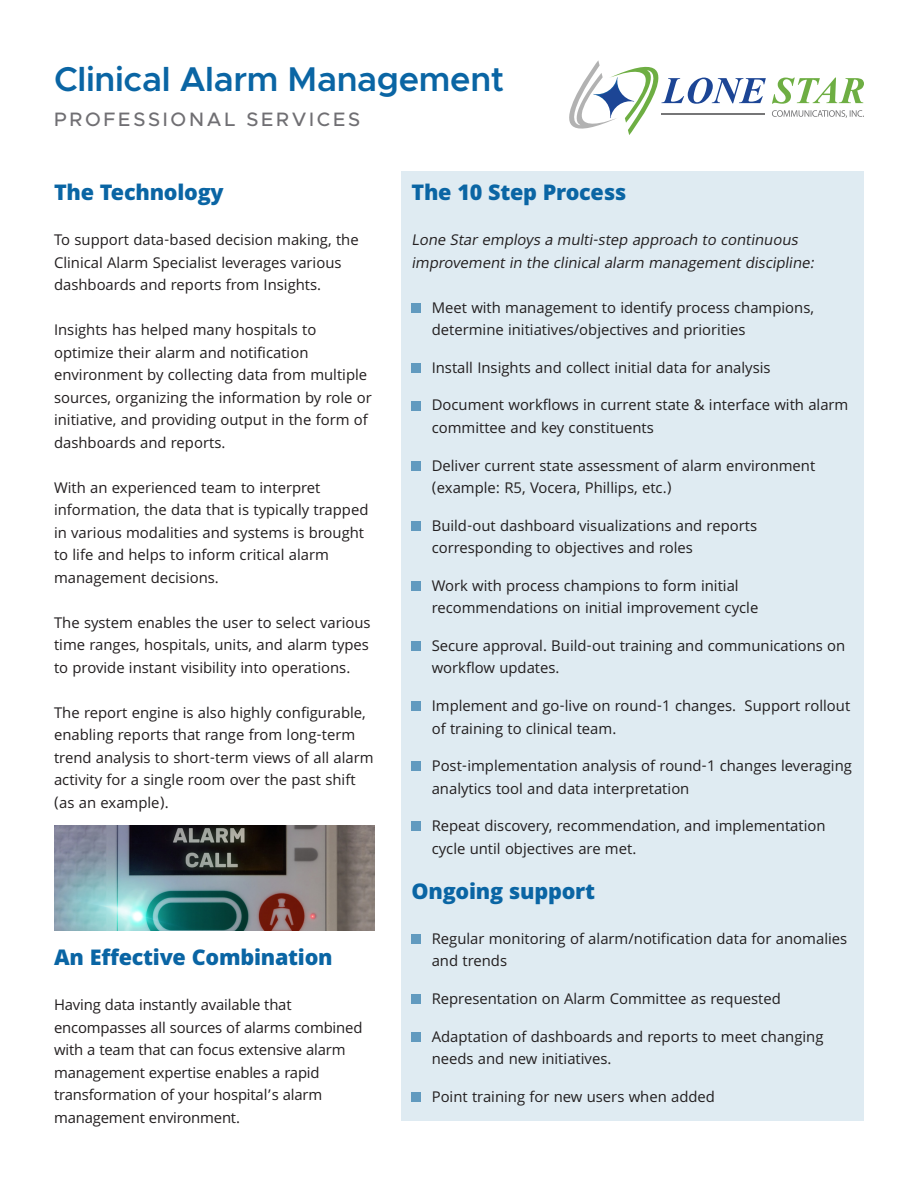
<style>
.page{position:relative;width:918px;height:1188px;background:#fff}
.page>*{position:absolute;margin:0;border:0;box-sizing:border-box;transform-origin:0 0}
.t1{font:600 34.5px "Metropolis";letter-spacing:-.01em;color:#0a65a4}
.t2{font:800 24px "Khula";letter-spacing:-.01em;color:#0a65a4}
.t3{font:500 19.5px "Metropolis";letter-spacing:.14em;color:#706f73}
.t4{font:16.5px/22.5px "Khula";color:#231f20}
.t5{font:italic 16.5px/22.5px "Khula";color:#231f20}
</style>
<div class="page">
<div style="left:401px;top:171px;width:463px;height:949px;background:#dfebf2"></div>
<svg style="left:569px;top:60px;width:197px;height:75px"></svg>
<svg style="left:772px;top:78px;width:92px;height:26px"></svg>
<svg style="left:772px;top:110px;width:92px;height:8px"></svg>
<hr style="left:662px;top:113px;width:103px;height:2px;background:#767677">
<div style="left:411px;top:303px;width:10px;height:10px;background:#619abf"></div>
<div style="left:411px;top:363px;width:10px;height:10px;background:#619abf"></div>
<div style="left:411px;top:401px;width:10px;height:9px;background:#619abf"></div>
<div style="left:411px;top:461px;width:10px;height:10px;background:#619abf"></div>
<div style="left:411px;top:521px;width:10px;height:10px;background:#619abf"></div>
<div style="left:411px;top:581px;width:10px;height:10px;background:#619abf"></div>
<div style="left:411px;top:641px;width:10px;height:10px;background:#619abf"></div>
<div style="left:411px;top:701px;width:10px;height:10px;background:#619abf"></div>
<div style="left:411px;top:761px;width:10px;height:10px;background:#619abf"></div>
<div style="left:411px;top:822px;width:10px;height:9px;background:#619abf"></div>
<div style="left:411px;top:934px;width:10px;height:10px;background:#619abf"></div>
<div style="left:411px;top:994px;width:10px;height:10px;background:#619abf"></div>
<div style="left:411px;top:1032px;width:10px;height:10px;background:#619abf"></div>
<div style="left:411px;top:1092px;width:10px;height:10px;background:#619abf"></div>
<img style="left:54px;top:825px;width:321px;height:106px">
<h1 class="t1" style="left:54px;top:58px;width:452px">Clinical Alarm Management</h1>
<p class="t3" style="left:54px;top:107px;width:308px">PROFESSIONAL SERVICES</p>
<h2 class="t2" style="left:54px;top:178px;width:171px">The Technology</h2>
<p class="t4" style="left:54px;top:230px;width:306px">To support data-based decision making, the<br>Clinical Alarm Specialist leverages various dashboards and reports from Insights.</p>
<p class="t4" style="left:54px;top:321px;width:319px">Insights has helped many hospitals to optimize their alarm and notification environment by collecting data from multiple sources, organizing the information by role or initiative, and providing output in the form of dashboards and reports.</p>
<p class="t4" style="left:54px;top:478px;width:316px">With an experienced team to interpret information, the data that is typically trapped in various modalities and systems is brought to life and helps to inform critical alarm management decisions.</p>
<p class="t4" style="left:54px;top:613px;width:318px;text-align:justify">The system enables the user to select various time ranges, hospitals, units, and alarm types to provide instant visibility into operations.</p>
<p class="t4" style="left:54px;top:703px;width:321px">The report engine is also highly configurable, enabling reports that range from long-term trend analysis to short-term views of all alarm activity for a single room over the past shift (as an example).</p>
<h2 class="t2" style="left:54px;top:943px;width:280px">An Effective Combination</h2>
<p class="t4" style="left:54px;top:995px;width:310px">Having data instantly available that encompasses all sources of alarms combined with a team that can focus extensive alarm management expertise enables a rapid transformation of your hospital’s alarm management environment.</p>
<h2 class="t2" style="left:411px;top:178px;width:217px">The 10 Step Process</h2>
<p class="t5" style="left:411px;top:230px;width:408px">Lone Staremploys a multi-step approach to continuous improvementin the clinicalalarm managementdiscipline:</p>
<p class="t4" style="left:432px;top:298px;width:384px">Meet with management to identify process champions, determine initiatives/objectives and priorities</p>
<p class="t4" style="left:432px;top:358px;width:340px">Install Insights and collect initial data for analysis</p>
<p class="t4" style="left:432px;top:396px;width:418px">Document workflows in current state &amp; interface with alarm committee and key constituents</p>
<p class="t4" style="left:432px;top:456px;width:385px">Deliver current state assessment of alarm environment (example: R5, Vocera, Phillips, etc.)</p>
<p class="t4" style="left:432px;top:516px;width:327px">Build-out dashboard visualizations and reports corresponding to objectives and roles</p>
<p class="t4" style="left:432px;top:576px;width:328px">Work with process champions to form initial recommendations on initial improvement cycle</p>
<p class="t4" style="left:432px;top:636px;width:415px">Secure approval. Build-out training and communications on workflow updates.</p>
<p class="t4" style="left:432px;top:696px;width:420px">Implement and go-live on round-1 changes. Support rollout of training to clinical team.</p>
<p class="t4" style="left:432px;top:756px;width:422px">Post-implementation analysis of round-1 changes leveraging analytics tool and data interpretation</p>
<p class="t4" style="left:432px;top:817px;width:395px">Repeat discovery, recommendation, and implementation cycle until objectives are met.</p>
<h2 class="t2" style="left:411px;top:876px;width:185px">Ongoing support</h2>
<p class="t4" style="left:432px;top:929px;width:417px">Regular monitoring of alarm/notification data for anomalies and trends</p>
<p class="t4" style="left:432px;top:989px;width:351px">Representation on Alarm Committee as requested</p>
<p class="t4" style="left:432px;top:1027px;width:393px">Adaptation of dashboards and reports to meet changing needs and new initiatives.</p>
<p class="t4" style="left:432px;top:1087px;width:285px">Point training for new users when added</p>
</div>
